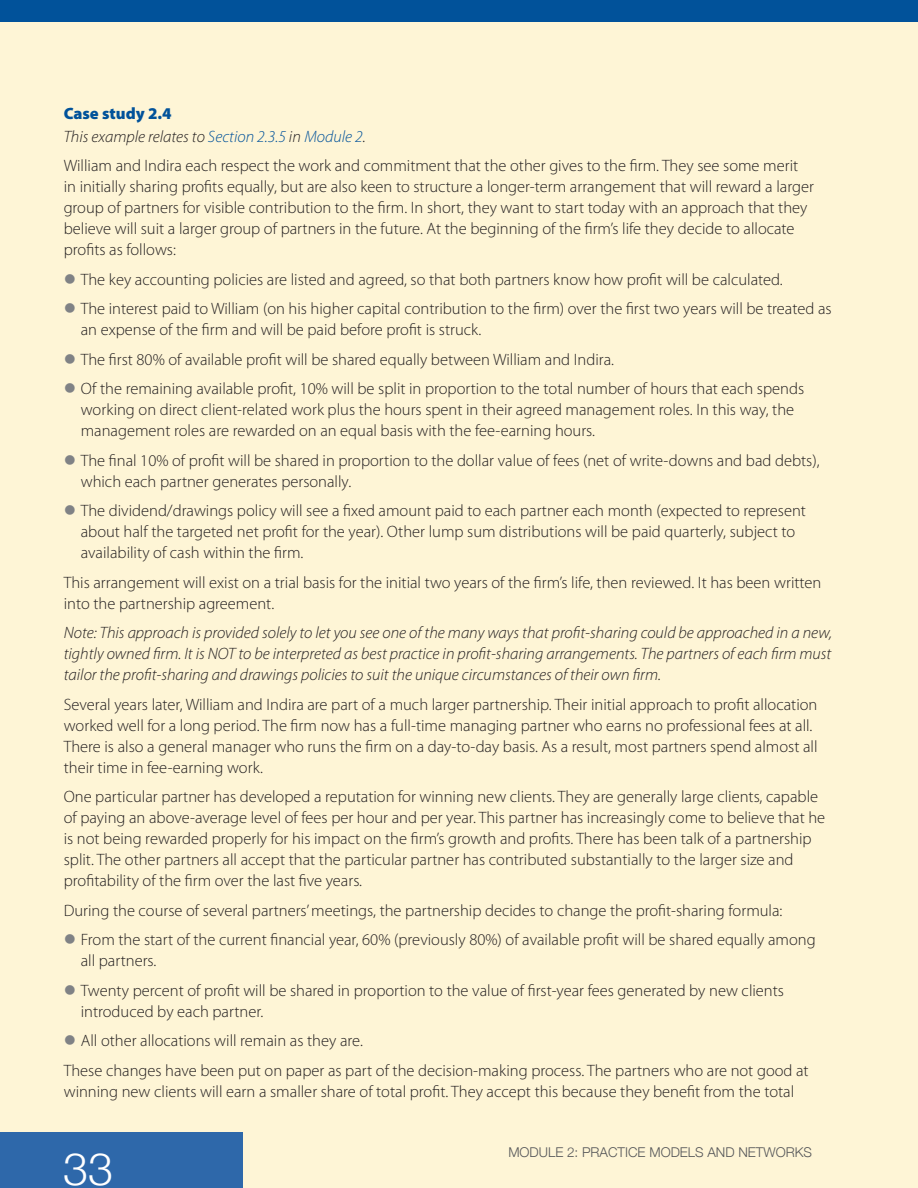
<style>
.page{position:relative;width:918px;height:1188px;background:#fef5d6}
.page>*{position:absolute;margin:0;border:0;box-sizing:border-box;transform-origin:0 0}
.t1{font:300 45px "Helvetica Neue";color:#fff}
.Body_text{font:300 16.5px/21px "Myriad Pro";color:#231f20}
.Body_text-2{font:italic 300 16.5px/21px "Myriad Pro";color:#231f20;text-align:justify}
.B_head{font:900 16.5px "Myriad Pro";color:#01529a}
.t2{font:300 13.5px "Helvetica Neue";color:#57585a}
.s1{color:#01529a}
</style>
<div class="page">
<div style="left:0;top:0;width:918px;height:21px;background:#01529a"></div>
<div style="left:0;top:1133px;width:243px;height:55px;background:#2e68aa"></div>
<p class="B_head" style="left:64px;top:104px;width:109px">Case study 2.4</p>
<p class="Body_text-2" style="left:64px;top:126px;width:304px">This example relates to <span class="s1">Section 2.3.5</span> in <span class="s1">Module 2</span>.</p>
<p class="Body_text" style="left:64px;top:156px;width:752px">William and Indira each respect the work and commitment that the other gives to the firm. They see some merit in initially sharing profits equally, but are also keen to structure a longer-term arrangement that will reward a larger group of partners for visible contribution to the firm. In short, they want to start today with an approach that they believe will suit a larger group of partners in the future. At the beginning of the firm’s life they decide to allocate profits as follows:</p>
<p class="Body_text" style="left:81px;top:269px;width:704px">The key accounting policies are listed and agreed, so that both partners know how profit will be calculated.</p>
<p class="Body_text" style="left:81px;top:299px;width:752px">The interest paid to William (on his higher capital contribution to the firm) over the first two years will be treated as an expense of the firm and will be paid before profit is struck.</p>
<p class="Body_text" style="left:81px;top:349px;width:535px">The first 80% of available profit will be shared equally between William and Indira.</p>
<p class="Body_text" style="left:81px;top:379px;width:725px">Of the remaining available profit, 10% will be split in proportion to the total number of hours that each spends working on direct client-related work plus the hours spent in their agreed management roles. In this way, the management roles are rewarded on an equal basis with the fee-earning hours.</p>
<p class="Body_text" style="left:81px;top:450px;width:740px">The final 10% of profit will be shared in proportion to the dollar value of fees (net of write-downs and bad debts), which each partner generates personally.</p>
<p class="Body_text" style="left:81px;top:501px;width:727px">The dividend/drawings policy will see a fixed amount paid to each partner each month (expected to represent about half the targeted net profit for the year). Other lump sum distributions will be paid quarterly, subject to availability of cash within the firm.</p>
<p class="Body_text" style="left:64px;top:572px;width:759px">This arrangement will exist on a trial basis for the initial two years of the firm’s life, then reviewed. It has been written into the partnership agreement.</p>
<p class="Body_text-2" style="left:64px;top:623px;width:770px">Note: This approach is provided solely to let you see one of the many ways that profit-sharing could be approached in a new, tightly owned firm. It is NOT to be interpreted as best practice in profit-sharing arrangements. The partners of each firm must tailor the profit-sharing and drawings policies to suit the unique circumstances of their own firm.</p>
<p class="Body_text" style="left:64px;top:694px;width:755px">Several years later, William and Indira are part of a much larger partnership. Their initial approach to profit allocation worked well for a long period. The firm now has a full-time managing partner who earns no professional fees at all.<br>There is also a general manager who runs the firm on a day-to-day basis. As a result, most partners spend almost all their time in fee-earning work.</p>
<p class="Body_text" style="left:64px;top:787px;width:763px">One particular partner has developed a reputation for winning new clients. They are generally large clients, capable of paying an above-average level of fees per hour and per year. This partner has increasingly come to believe that he is not being rewarded properly for his impact on the firm’s growth and profits. There has been talk of a partnership split. The other partners all accept that the particular partner has contributed substantially to the larger size and profitability of the firm over the last five years.</p>
<p class="Body_text" style="left:64px;top:900px;width:720px">During the course of several partners’ meetings, the partnership decides to change the profit-sharing formula:</p>
<p class="Body_text" style="left:81px;top:930px;width:736px">From the start of the current financial year, 60% (previously 80%) of available profit will be shared equally among all partners.</p>
<p class="Body_text" style="left:81px;top:980px;width:705px">Twenty percent of profit will be shared in proportion to the value of first-year fees generated by new clients introduced by each partner.</p>
<p class="Body_text" style="left:81px;top:1031px;width:284px">All other allocations will remain as they are.</p>
<p class="Body_text" style="left:64px;top:1060px;width:746px">These changes have been put on paper as part of the decision-making process. The partners who are not good at winning new clients will earn a smaller share of total profit. They accept this because they benefit from the total</p>
<h1 class="t1" style="left:63px;top:1141px;width:52px">33</h1>
<p class="t2" style="left:508px;top:1144px;width:305px">MODULE 2: PRACTICE MODELS AND NETWORKS</p>
</div>
